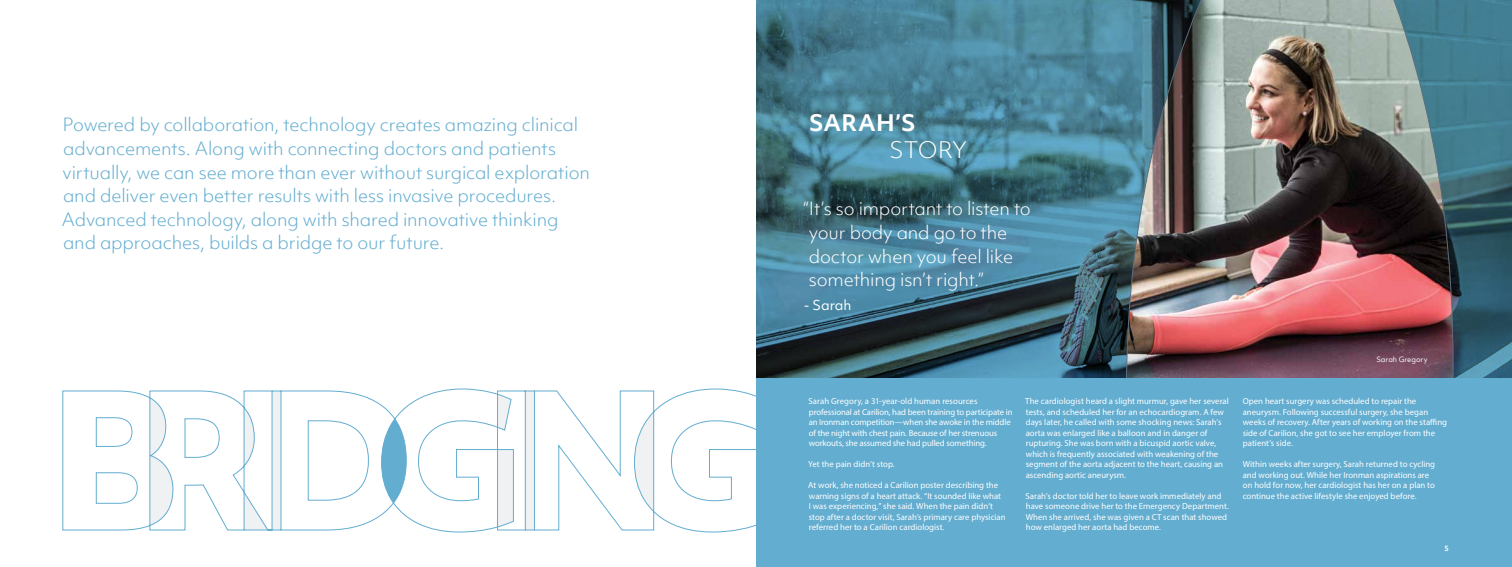
<style>
.page{position:relative;width:1512px;height:567px;background:#fff}
.page>*{position:absolute;margin:0;border:0;box-sizing:border-box;transform-origin:0 0}
.t1{font:700 21.88px "Objektiv Mk 1";letter-spacing:.01em;color:#fff}
.t2{font:300 21.88px "Objektiv Mk 1";letter-spacing:-.015em;color:#fff}
.t3{font:300 17.5px/23.6px "Objektiv Mk 1";letter-spacing:-.01em;color:#63add0}
.t4{font:300 17.5px/23.6px "Objektiv Mk 1";letter-spacing:-.01em;color:#fff}
.t5{font:13.12px "Objektiv Mk 1";letter-spacing:-.01em;color:#fff}
.t6{font:8.75px/10.5px "Myriad Pro";color:#fff}
.t7{font:7px "Objektiv Mk 1";color:#fff}
.t8{font:700 7px "Objektiv Mk 1";color:#fff}
</style>
<div class="page">
<svg style="left:756px;top:0;width:756px;height:378px;background:#427386"></svg>
<img style="left:1126px;top:0;width:328px;height:378px">
<svg style="left:63px;top:389px;width:693px;height:143px"></svg>
<div style="left:756px;top:378px;width:756px;height:189px;background:#63add0"></div>
<p class="t3" style="left:62px;top:113px;width:530px">Powered by collaboration, technology creates amazing clinical advancements. Along with connecting doctors and patients virtually, we can see more than ever without surgical exploration and deliver even better results with less invasive procedures.<br>Advanced technology, along with shared innovative thinking and approaches, builds a bridge to our future.</p>
<h1 class="t1" style="left:809px;top:108px;width:108px">SARAH’S</h1>
<h1 class="t2" style="left:890px;top:134px;width:79px">STORY</h1>
<h2 class="t4" style="left:809px;top:197px;width:224px;text-indent:-6px">“It’s so important to listen to your body and go to the doctor when you feel like something isn’t right.”</h2>
<h3 class="t5" style="left:804px;top:296px;width:49px">- Sarah</h3>
<p class="t6" style="left:809px;top:396px;width:205px">Sarah Gregory, a 31-year-old human resources professional at Carilion, had been training to participate in an Ironman competition—when she awoke in the middle of the night with chest pain. Because of her strenuous workouts, she assumed she had pulled something.</p>
<p class="t6" style="left:808px;top:459px;width:88px">Yet the pain didn’t stop.</p>
<p class="t6" style="left:808px;top:480px;width:199px">At work, she noticed a Carilion poster describing the warning signs of a heart attack. “It sounded like what<br>I was experiencing,” she said. When the pain didn’t stop after a doctor visit, Sarah’s primary care physician referred her to a Carilion cardiologist.</p>
<p class="t6" style="left:1025px;top:396px;width:205px">The cardiologist heard a slight murmur, gave her several tests, and scheduled her for an echocardiogram. A few days later, he called with some shocking news: Sarah’s aorta was enlarged like a balloon and in danger of rupturing. She was born with a bicuspid aortic valve, which is frequently associated with weakening of the segment of the aorta adjacent to the heart, causing an ascending aortic aneurysm.</p>
<p class="t6" style="left:1026px;top:490px;width:205px">Sarah’s doctor told her to leave work immediately and have someone drive her to the Emergency Department.<br>When she arrived, she was given a CT scan that showed how enlarged her aorta had become.</p>
<p class="t7" style="left:1376px;top:355px;width:53px">Sarah Gregory</p>
<p class="t6" style="left:1243px;top:396px;width:206px">Open heart surgery was scheduled to repair the aneurysm. Following successful surgery, she began weeks of recovery. After years of working on the staffing side of Carilion, she got to see her employer from the patient’s side.</p>
<p class="t6" style="left:1243px;top:459px;width:194px">Within weeks after surgery, Sarah returned to cycling and working out. While her Ironman aspirations are on hold for now, her cardiologist has her on a plan to continue the active lifestyle she enjoyed before.</p>
<p class="t8" style="left:1445px;top:544px;width:6px">5</p>
</div>
